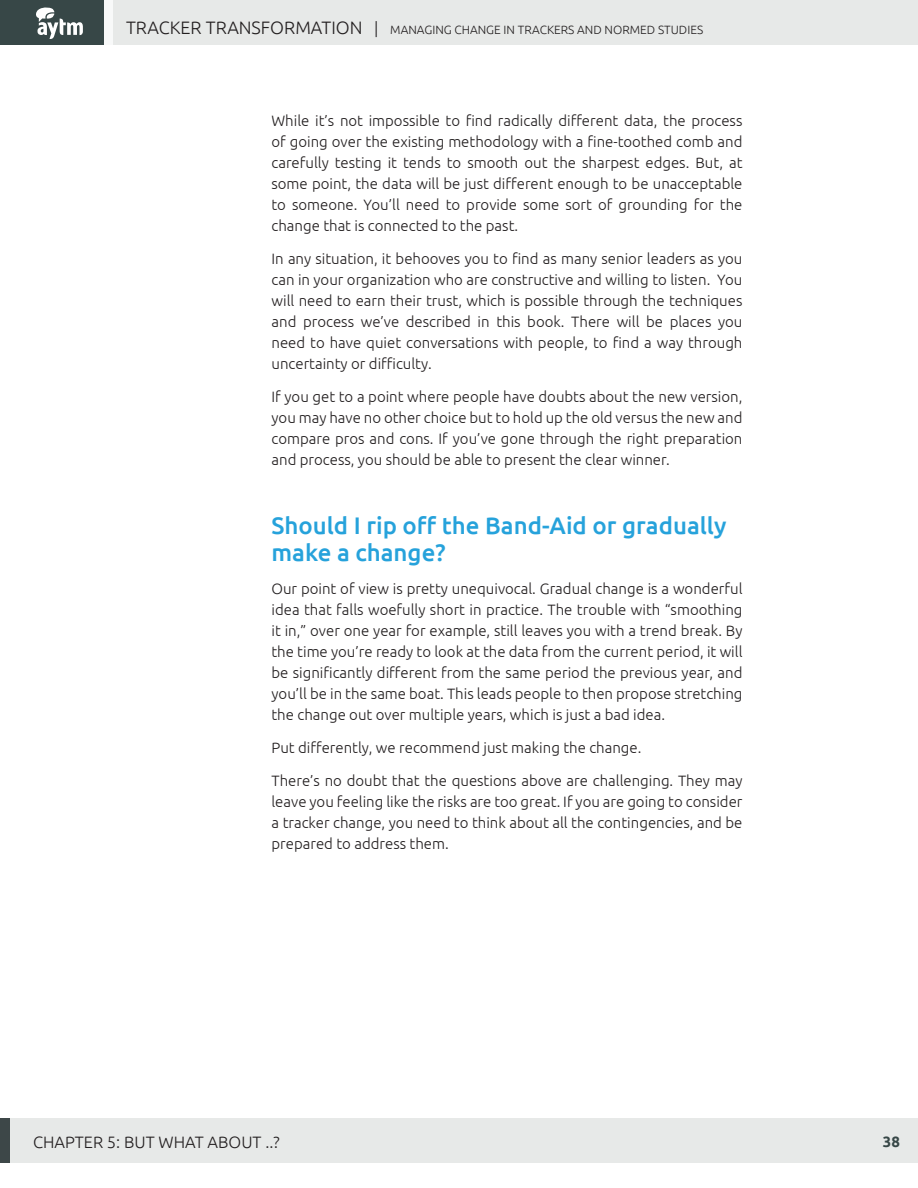
<style>
.page{position:relative;width:918px;height:1188px;background:#fff}
.page>*{position:absolute;margin:0;border:0;box-sizing:border-box;transform-origin:0 0}
.t1{font:500 24px/27px "Ubuntu";color:#26a2db}
.t2{font:300 16.5px "Ubuntu";color:#231f20}
.t3{font:300 15px/21px "Ubuntu";color:#231f20;text-align:justify}
.t4{font:700 15px "Ubuntu";color:#374747}
.t5{font:300 12px "Ubuntu";color:#231f20}
.s1{font-size:18px}
.s2{font-size:16.5px}
</style>
<div class="page">
<div style="left:104px;top:0;width:814px;height:44px;background:#e7e9e8"></div>
<div style="left:104px;top:0;width:9px;height:44px;background:#f8f9f9"></div>
<div style="left:0;top:0;width:104px;height:44px;background:#374747"></div>
<div style="left:0;top:1118px;width:918px;height:45px;background:#e7e9e8"></div>
<div style="left:0;top:1118px;width:9px;height:45px;background:#3d4748"></div>
<svg style="left:36px;top:7px;width:47px;height:32px"></svg>
<p class="t5" style="left:126px;top:23px;width:579px"><span class="s1">TRACKER TRANSFORMATION</span> <span class="s2">|</span> MANAGING CHANGE IN TRACKERS AND NORMED STUDIES</p>
<p class="t3" style="left:272px;top:110px;width:473px">While it’s not impossible to find radically different data, the process of going over the existing methodology with a fine-toothed comb and carefully testing it tends to smooth out the sharpest edges. But, at some point, the data will be just different enough to be unacceptable to someone. You’ll need to provide some sort of grounding for the change that is connected to the past.</p>
<p class="t3" style="left:272px;top:248px;width:473px">In any situation, it behooves you to find as many senior leaders as you can in your organization who are constructive and willing to listen. You will need to earn their trust, which is possible through the techniques and process we’ve described in this book. There will be places you need to have quiet conversations with people, to find a way through uncertainty or difficulty.</p>
<p class="t3" style="left:272px;top:386px;width:473px">If you get to a point where people have doubts about the new version, you may have no other choice but to hold up the old versus the new and compare pros and cons. If you’ve gone through the right preparation and process, you should be able to present the clear winner.</p>
<h1 class="t1" style="left:272px;top:511px;width:457px">Should I rip off the Band-Aid or gradually make a change?</h1>
<p class="t3" style="left:272px;top:578px;width:473px">Our point of view is pretty unequivocal. Gradual change is a wonderful idea that falls woefully short in practice. The trouble with “smoothing it in,” over one year for example, still leaves you with a trend break. By the time you’re ready to look at the data from the current period, it will be significantly different from the same period the previous year, and you’ll be in the same boat. This leads people to then propose stretching the change out over multiple years, which is just a bad idea.</p>
<p class="t3" style="left:272px;top:737px;width:371px">Put differently, we recommend just making the change.</p>
<p class="t3" style="left:272px;top:770px;width:473px">There’s no doubt that the questions above are challenging. They may leave you feeling like the risks are too great. If you are going to consider a tracker change, you need to think about all the contingencies, and be prepared to address them.</p>
<p class="t2" style="left:33px;top:1133px;width:248px">CHAPTER 5: BUT WHAT ABOUT ..?</p>
<p class="t4" style="left:883px;top:1133px;width:19px">38</p>
</div>
